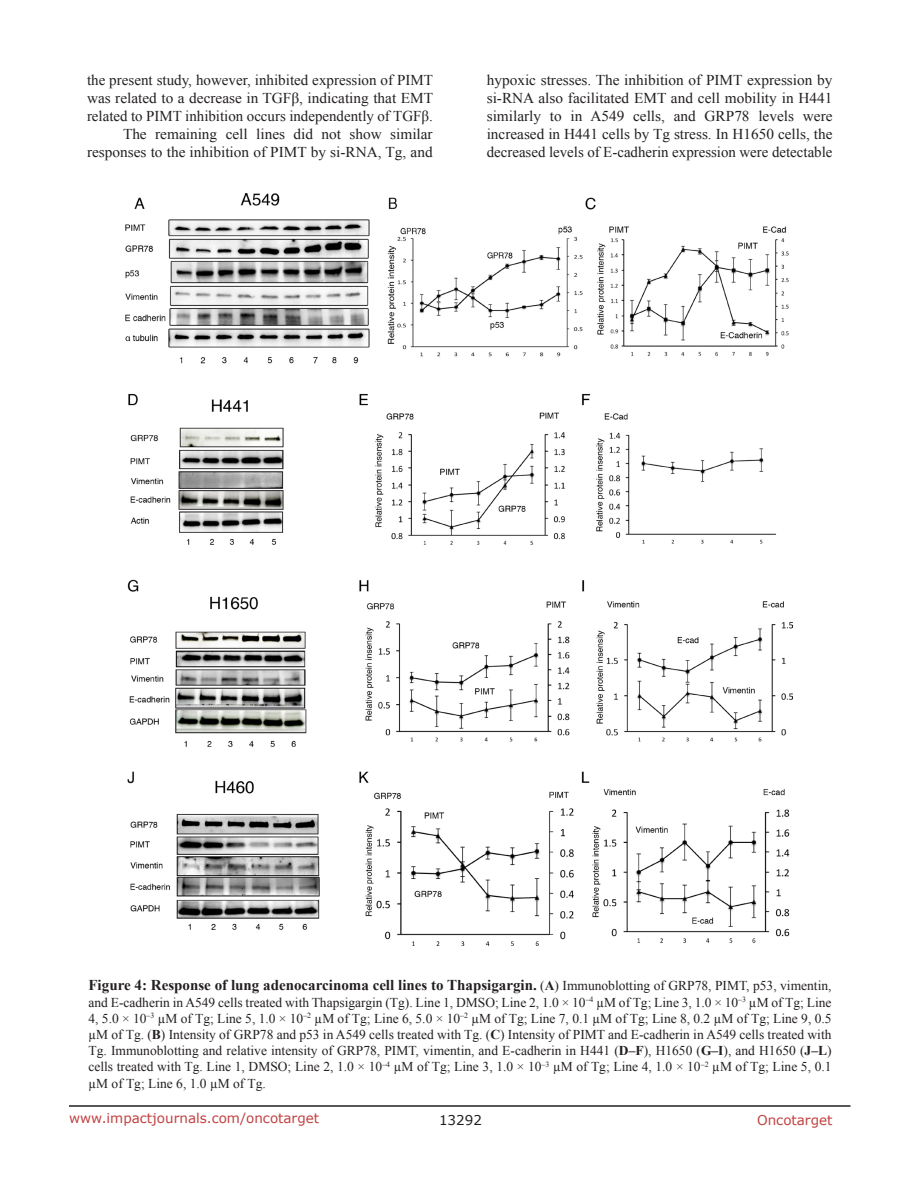
<style>
.page{position:relative;width:918px;height:1188px;background:#fff}
.page>*{position:absolute;margin:0;border:0;box-sizing:border-box;transform-origin:0 0}
.BodyText{font:15px/18px "Times New Roman";color:#231f20;text-align:justify}
.Figuretrx{font:700 15px "Times New Roman";color:#231f20}
.Figuretrx-2{font:13.5px/16.2px "Times New Roman";color:#231f20;text-align:justify}
.t1{font:13.5px "Verdana";color:#c24141}
.t2{font:13.5px "Verdana";color:#231f20}
.s1{font-weight:400;font-size:13.5px}
.s2{font-size:13.5px}
.s3{font-weight:700}
</style>
<div class="page">
<hr style="left:69px;top:1105px;width:781px;height:2px;background:#231f20">
<img style="left:126px;top:193px;width:666px;height:753px">
<p class="BodyText" style="left:87px;top:71px;width:348px">the present study, however, inhibited expression of PIMT was related to a decrease in TGFβ, indicating that EMT related to PIMT inhibition occurs independently of TGFβ.</p>
<p class="BodyText" style="left:87px;top:125px;width:347px;text-align:right">The remaining cell lines did not show similar responses to the inhibition of PIMT by si-RNA, Tg, and</p>
<p class="BodyText" style="left:487px;top:71px;width:347px">hypoxic stresses. The inhibition of PIMT expression by si-RNA also facilitated EMT and cell mobility in H441 similarly to in A549 cells, and GRP78 levels were increased in H441 cells by Tg stress. In H1650 cells, the decreased levels of E-cadherin expression were detectable</p>
<p class="Figuretrx" style="left:88px;top:975px;width:745px">Figure 4: Response of lung adenocarcinoma cell lines to Thapsigargin. <span class="s1">(</span><span class="s2">A</span><span class="s1">) Immunoblotting of GRP78, PIMT, p53, vimentin,</span></p>
<p class="Figuretrx-2" style="left:88px;top:994px;width:745px">and E-cadherin in A549 cells treated with Thapsigargin (Tg). Line 1, DMSO; Line 2, 1.0 × 10<sup>–4</sup> µM of Tg; Line 3, 1.0 × 10<sup>–3</sup> µM of Tg; Line 4, 5.0 × 10<sup>–3</sup> µM of Tg; Line 5, 1.0 × 10<sup>–2</sup> µM of Tg; Line 6, 5.0 × 10<sup>–2</sup> µM of Tg; Line 7, 0.1 µM of Tg; Line 8, 0.2 µM of Tg; Line 9, 0.5 µM of Tg. (<span class="s3">B</span>) Intensity of GRP78 and p53 in A549 cells treated with Tg. (<span class="s3">C</span>) Intensity of PIMT and E-cadherin in A549 cells treated with Tg. Immunoblotting and relative intensity of GRP78, PIMT, vimentin, and E-cadherin in H441 (<span class="s3">D–F</span>), H1650 (<span class="s3">G–I</span>), and H1650 (<span class="s3">J–L</span>) cells treated with Tg. Line 1, DMSO; Line 2, 1.0 × 10<sup>–4</sup> µM of Tg; Line 3, 1.0 × 10<sup>–3</sup> µM of Tg; Line 4, 1.0 × 10<sup>–2</sup> µM of Tg; Line 5, 0.1 µM of Tg; Line 6, 1.0 µM of Tg.</p>
<p class="t1" style="left:69px;top:1109px;width:252px">www.impactjournals.com/oncotarget</p>
<p class="t2" style="left:439px;top:1111px;width:44px">13292</p>
<p class="t1" style="left:757px;top:1111px;width:77px">Oncotarget</p>
</div>
